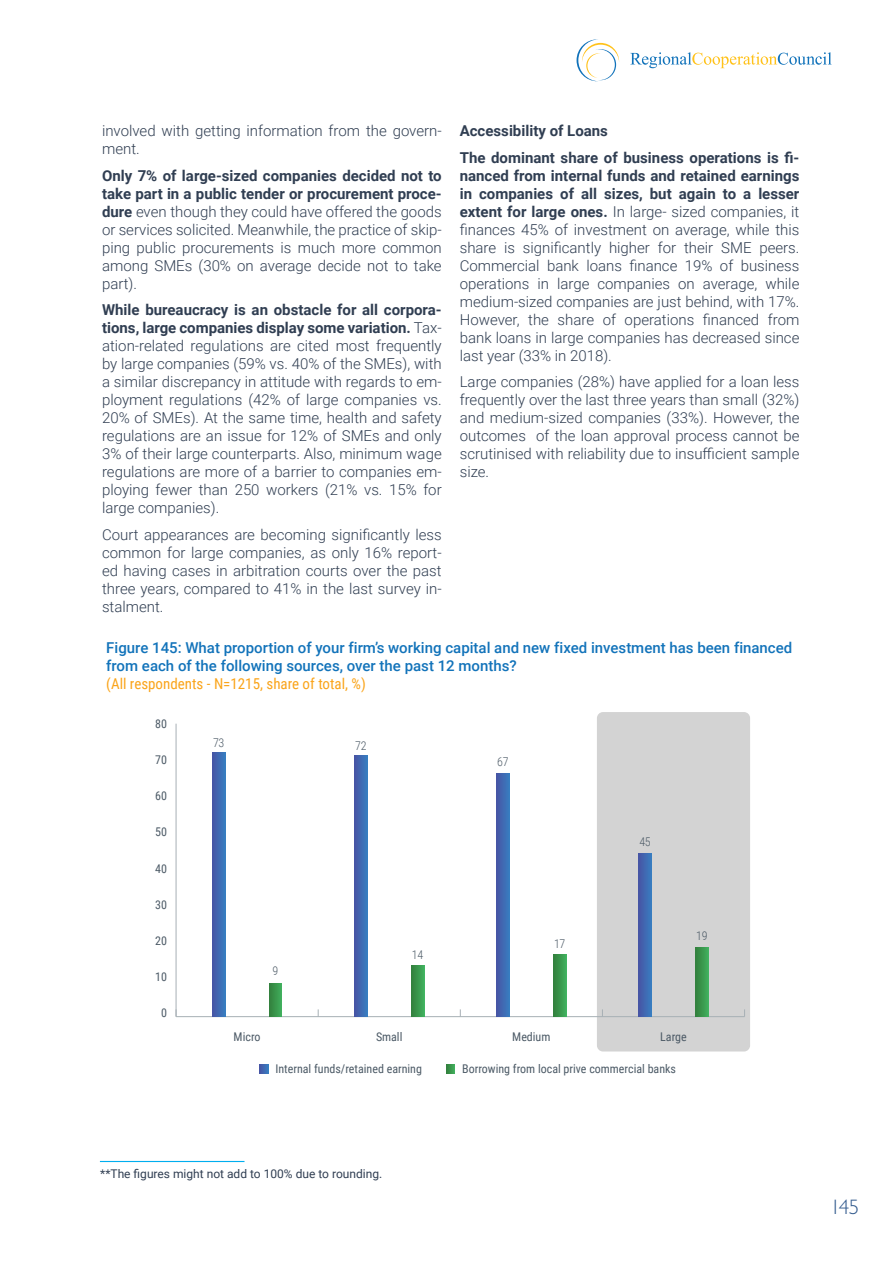
<style>
.page{position:relative;width:893px;height:1263px;background:#fff}
.page>*{position:absolute;margin:0;border:0;box-sizing:border-box;transform-origin:0 0}
.t1{font:300 21px "Gill Sans MT Pro";color:#335b8e}
.t2{font:300 15px/18px "Roboto";color:#303e52;text-align:justify}
.t3{font:500 15px/18px "Roboto";color:#1273ba}
.t4{font:700 15px/26.5px "Roboto";color:#303e52}
.t5{font:15px "Roboto Condensed";color:#faa41a}
.t6{font:12px "Roboto Condensed";color:#4c5a66}
.t7{font:12px "Roboto";color:#303e52}
.t8{font:300 12px "Roboto Condensed";letter-spacing:-.025em;color:#4c5a66}
.s1{font-weight:700}
</style>
<div class="page">
<svg style="left:577px;top:39px;width:42px;height:42px"></svg>
<svg style="left:630px;top:52px;width:202px;height:16px"></svg>
<div style="left:597px;top:712px;width:153px;height:339px;background:#d3d3d3;border-radius:6px"></div>
<hr style="left:176px;top:1016px;width:569px;height:1px;background:#a7b0b5">
<svg style="left:269px;top:984px;width:13px;height:32px"></svg>
<svg style="left:411px;top:966px;width:13px;height:50px"></svg>
<svg style="left:553px;top:955px;width:13px;height:61px"></svg>
<svg style="left:695px;top:948px;width:13px;height:68px"></svg>
<svg style="left:212px;top:752px;width:13px;height:264px;background:#3f67b1"></svg>
<svg style="left:354px;top:756px;width:13px;height:260px;background:#4067b1"></svg>
<svg style="left:497px;top:774px;width:12px;height:242px;background:#4068b2"></svg>
<svg style="left:639px;top:853px;width:12px;height:163px;background:#4068b1"></svg>
<svg style="left:446px;top:1064px;width:9px;height:9px"></svg>
<svg style="left:260px;top:1064px;width:8px;height:9px"></svg>
<hr style="left:176px;top:724px;width:1px;height:292px;background:#a7b0b5">
<hr style="left:100px;top:1161px;width:144px;height:1px;background:#00aeef">
<p class="t2" style="left:102px;top:121px;width:341px">involved with getting information from the govern&shy;ment.</p>
<p class="t2" style="left:102px;top:166px;width:341px"><span class="s1">Only 7% of large-sized companies decided not to take part in a public tender or procurement proce&shy;dure</span> even though they could have offered the goods or services solicited. Meanwhile, the practice of skip&shy;ping public procurements is much more common among SMEs (30% on average decide not to take part).</p>
<p class="t2" style="left:102px;top:300px;width:341px"><span class="s1">While bureaucracy is an obstacle for all corpora&shy;tions, large companies display some variation.</span> Tax&shy;ation-related regulations are cited most frequently by large companies (59% vs. 40% of the SMEs), with a similar discrepancy in attitude with regards to em&shy;ployment regulations (42% of large companies vs.<br>20% of SMEs). At the same time, health and safety regulations are an issue for 12% of SMEs and only 3% of their large counterparts. Also, minimum wage regulations are more of a barrier to companies em&shy;ploying fewer than 250 workers (21% vs. 15% for large companies).</p>
<p class="t2" style="left:102px;top:525px;width:341px">Court appearances are becoming significantly less common for large companies, as only 16% report&shy;ed having cases in arbitration courts over the past three years, compared to 41% in the last survey in&shy;stalment.</p>
<p class="t4" style="left:460px;top:117px;width:341px">Accessibility of Loans<br>The dominant share of business operations is fi-</p>
<p class="t2" style="left:460px;top:166px;width:341px"><span class="s1">nanced from internal funds and retained earnings in companies of all sizes, but again to a lesser extent for large ones.</span> In large- sized companies, it finances 45% of investment on average, while this share is significantly higher for their SME peers.<br>Commercial bank loans finance 19% of business operations in large companies on average, while medium-sized companies are just behind, with 17%.<br>However, the share of operations financed from bank loans in large companies has decreased since last year (33% in 2018).</p>
<p class="t2" style="left:460px;top:372px;width:341px">Large companies (28%) have applied for a loan less frequently over the last three years than small (32%) and medium-sized companies (33%). However, the outcomes of the loan approval process cannot be scrutinised with reliability due to insufficient sample size.</p>
<p class="t3" style="left:106px;top:638px;width:687px">Figure 145: What proportion of your firm’s working capital and new fixed investment has been financed from each of the following sources, over the past 12 months?</p>
<p class="t5" style="left:106px;top:673px;width:261px">(All respondents - N=1215, share of total, %)</p>
<p class="t6" style="left:155px;top:715px;width:13px">80</p>
<p class="t6" style="left:155px;top:751px;width:13px">70</p>
<p class="t6" style="left:155px;top:787px;width:13px">60</p>
<p class="t6" style="left:155px;top:824px;width:13px">50</p>
<p class="t6" style="left:155px;top:860px;width:13px">40</p>
<p class="t6" style="left:155px;top:896px;width:13px">30</p>
<p class="t6" style="left:155px;top:932px;width:13px">20</p>
<p class="t6" style="left:155px;top:968px;width:13px">10</p>
<p class="t6" style="left:161px;top:1005px;width:7px">0</p>
<p class="t8" style="left:213px;top:734px;width:13px">73</p>
<p class="t8" style="left:355px;top:737px;width:13px">72</p>
<p class="t8" style="left:497px;top:754px;width:13px">67</p>
<p class="t8" style="left:639px;top:834px;width:13px">45</p>
<p class="t8" style="left:273px;top:963px;width:7px">9</p>
<p class="t8" style="left:412px;top:946px;width:13px">14</p>
<p class="t8" style="left:554px;top:935px;width:13px">17</p>
<p class="t8" style="left:696px;top:927px;width:13px">19</p>
<p class="t6" style="left:234px;top:1028px;width:28px">Micro</p>
<p class="t6" style="left:376px;top:1028px;width:28px">Small</p>
<p class="t6" style="left:512px;top:1028px;width:40px">Medium</p>
<p class="t6" style="left:660px;top:1028px;width:28px">Large</p>
<p class="t6" style="left:275px;top:1060px;width:148px">Internal funds/retained earning</p>
<p class="t6" style="left:462px;top:1060px;width:215px">Borrowing from local prive commercial banks</p>
<p class="t7" style="left:100px;top:1165px;width:284px">**The figures might not add to 100% due to rounding.</p>
<h1 class="t1" style="left:830px;top:1194px;width:31px">145</h1>
</div>
